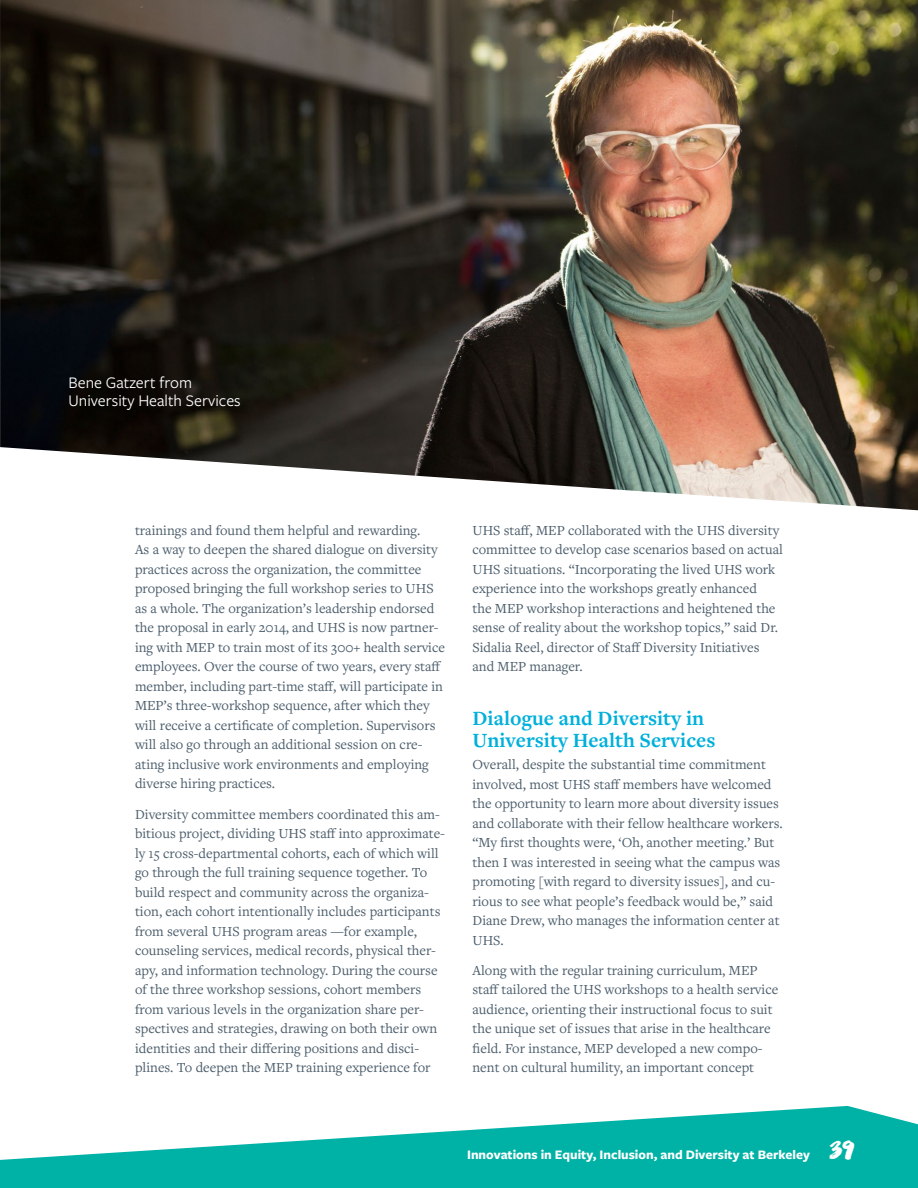
<style>
.page{position:relative;width:918px;height:1188px;background:#fff}
.page>*{position:absolute;margin:0;border:0;box-sizing:border-box;transform-origin:0 0}
.t1{font:36px "Manhattan Darling";color:#fff}
.t2{font:700 21px/22.5px "Freight Text Pro";color:#00b0da}
.t3{font:16.8px/18px "Freight Sans Pro";color:#fff}
.t4{font:14.4px/19.5px "Freight Text Pro";color:#4b5d6b}
.t5{font:700 13.5px "Freight Sans Pro";color:#fff}
</style>
<div class="page">
<svg style="left:0;top:1106px;width:918px;height:82px;fill:#00b2a5"></svg>
<img style="left:0;top:0;width:918px;height:510px">
<p class="t3" style="left:69px;top:373px;width:174px">Bene Gatzert from<br>University Health Services</p>
<p class="t4" style="left:135px;top:520px;width:312px">trainings and found them helpful and rewarding.<br>As a way to deepen the shared dialogue on diversity practices across the organization, the committee proposed bringing the full workshop series to UHS as a whole. The organization’s leadership endorsed the proposal in early 2014, and UHS is now partner&shy;ing with MEP to train most of its 300+ health service employees. Over the course of two years, every staff member, including part-time staff, will participate in MEP’s three-workshop sequence, after which they will receive a certificate of completion. Supervisors will also go through an additional session on cre&shy;ating inclusive work environments and employing diverse hiring practices.</p>
<p class="t4" style="left:135px;top:804px;width:311px">Diversity committee members coordinated this am&shy;bitious project, dividing UHS staff into approximate&shy;ly 15 cross-departmental cohorts, each of which will go through the full training sequence together. To build respect and community across the organiza&shy;tion, each cohort intentionally includes participants from several UHS program areas —for example, counseling services, medical records, physical ther&shy;apy, and information technology. During the course of the three workshop sessions, cohort members from various levels in the organization share per&shy;spectives and strategies, drawing on both their own identities and their differing positions and disci&shy;plines. To deepen the MEP training experience for</p>
<p class="t4" style="left:472px;top:520px;width:312px">UHS staff, MEP collaborated with the UHS diversity committee to develop case scenarios based on actual UHS situations. “Incorporating the lived UHS work experience into the workshops greatly enhanced<br>the MEP workshop interactions and heightened the sense of reality about the workshop topics,” said Dr.<br>Sidalia Reel, director of Staff Diversity Initiatives and MEP manager.</p>
<h2 class="t2" style="left:472px;top:706px;width:244px">Dialogue and Diversity in<br>University Health Services</h2>
<p class="t4" style="left:472px;top:754px;width:312px">Overall, despite the substantial time commitment involved, most UHS staff members have welcomed the opportunity to learn more about diversity issues and collaborate with their fellow healthcare workers. “My first thoughts were, ‘Oh, another meeting.’ But then I was interested in seeing what the campus was promoting [with regard to diversity issues], and cu&shy;rious to see what people’s feedback would be,” said Diane Drew, who manages the information center at UHS.</p>
<p class="t4" style="left:472px;top:960px;width:307px">Along with the regular training curriculum, MEP staff tailored the UHS workshops to a health service audience, orienting their instructional focus to suit the unique set of issues that arise in the healthcare field. For instance, MEP developed a new compo&shy;nent on cultural humility, an important concept</p>
<p class="t5" style="left:467px;top:1145px;width:344px">Innovations in Equity, Inclusion, and Diversity at Berkeley</p>
<h1 class="t1" style="left:829px;top:1136px;width:27px">39</h1>
</div>
